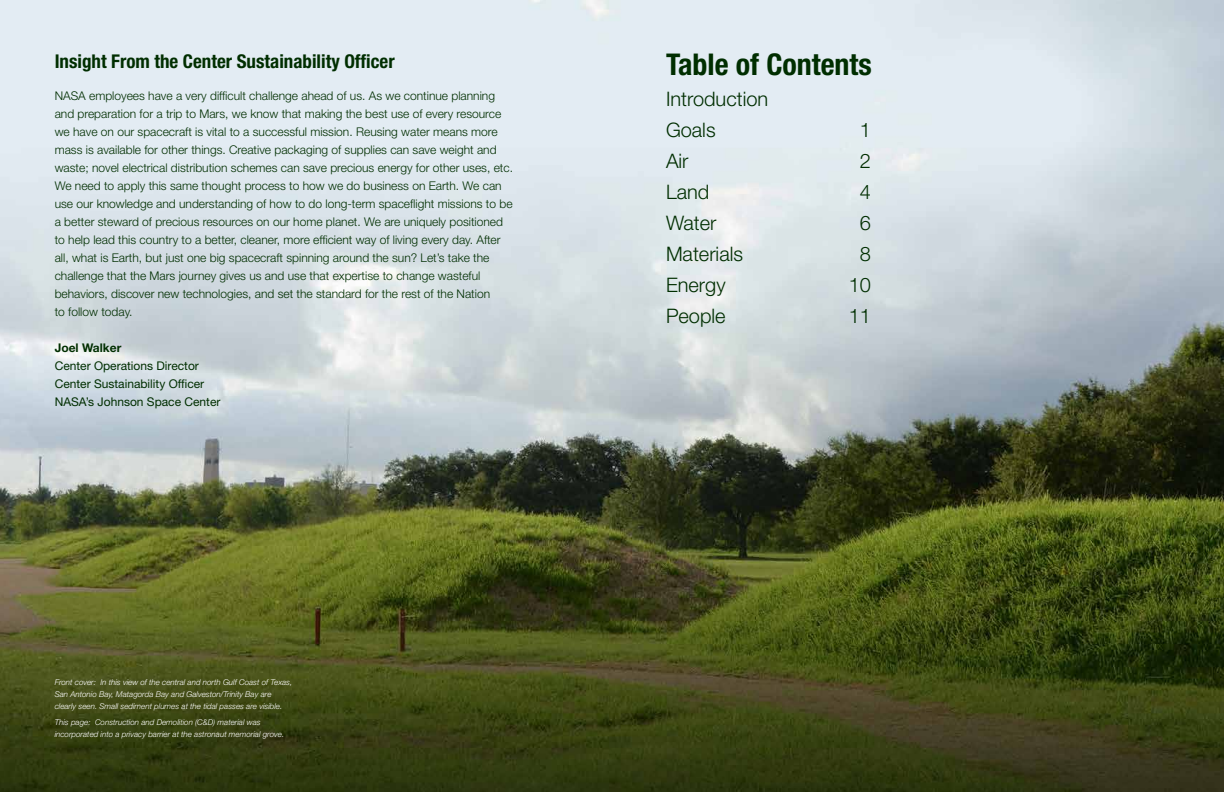
<style>
.page{position:relative;width:1224px;height:792px;background:#fff}
.page>*{position:absolute;margin:0;border:0;box-sizing:border-box;transform-origin:0 0}
.t1{font:700 condensed 30px "Helvetica Neue LT Std";color:#002e00}
.t2{font:300 20px "Helvetica Neue LT Std";color:#002e00}
.t3{font:700 condensed 19px "Helvetica Neue LT Std";color:#002e00}
.t4{font:300 12px/18px "Helvetica Neue LT Std";color:#002e00}
.t5{font:12px "Helvetica Neue LT Std";color:#002e00}
.t6{font:700 12px "Helvetica Neue LT Std";color:#002e00}
.t7{font:italic 300 8px/12px "Helvetica Neue LT Std";color:#fff}
</style>
<div class="page">
<img style="left:0;top:0;width:1224px;height:792px">
<p class="t3" style="left:55px;top:49px;width:341px">Insight From the Center Sustainability Officer</p>
<p class="t4" style="left:55px;top:86px;width:460px">NASA employees have a very difficult challenge ahead of us. As we continue planning and preparation for a trip to Mars, we know that making the best use of every resource we have on our spacecraft is vital to a successful mission. Reusing water means more mass is available for other things. Creative packaging of supplies can save weight and waste; novel electrical distribution schemes can save precious energy for other uses, etc.<br>We need to apply this same thought process to how we do business on Earth. We can use our knowledge and understanding of how to do long-term spaceflight missions to be a better steward of precious resources on our home planet. We are uniquely positioned to help lead this country to a better, cleaner, more efficient way of living every day. After all, what is Earth, but just one big spacecraft spinning around the sun? Let’s take the challenge that the Mars journey gives us and use that expertise to change wasteful behaviors, discover new technologies, and set the standard for the rest of the Nation<br>to follow today.</p>
<p class="t6" style="left:55px;top:340px;width:68px">Joel Walker</p>
<p class="t5" style="left:55px;top:359px;width:146px">Center Operations Director</p>
<p class="t5" style="left:55px;top:377px;width:151px">Center Sustainability Officer</p>
<p class="t5" style="left:55px;top:395px;width:167px">NASA’s Johnson Space Center</p>
<p class="t7" style="left:55px;top:676px;width:239px">Front cover: In this view of the central and north Gulf Coast of Texas,<br>San Antonio Bay, Matagorda Bay and Galveston/Trinity Bay are clearly seen. Small sediment plumes at the tidal passes are visible.</p>
<p class="t7" style="left:55px;top:716px;width:231px">This page: Construction and Demolition (C&amp;D) material was incorporated into a privacy barrier at the astronaut memorial grove.</p>
<p class="t1" style="left:666px;top:47px;width:207px">Table of Contents</p>
<p class="t2" style="left:666px;top:87px;width:104px">Introduction</p>
<p class="t2" style="left:666px;top:118px;width:51px">Goals</p>
<p class="t2" style="left:860px;top:118px;width:13px">1</p>
<p class="t2" style="left:666px;top:149px;width:24px">Air</p>
<p class="t2" style="left:860px;top:149px;width:13px">2</p>
<p class="t2" style="left:666px;top:180px;width:45px">Land</p>
<p class="t2" style="left:860px;top:180px;width:13px">4</p>
<p class="t2" style="left:666px;top:211px;width:52px">Water</p>
<p class="t2" style="left:860px;top:211px;width:13px">6</p>
<p class="t2" style="left:666px;top:242px;width:79px">Materials</p>
<p class="t2" style="left:860px;top:242px;width:13px">8</p>
<p class="t2" style="left:666px;top:273px;width:61px">Energy</p>
<p class="t2" style="left:849px;top:273px;width:24px">10</p>
<p class="t2" style="left:666px;top:304px;width:61px">People</p>
<p class="t2" style="left:849px;top:304px;width:24px">11</p>
</div>
